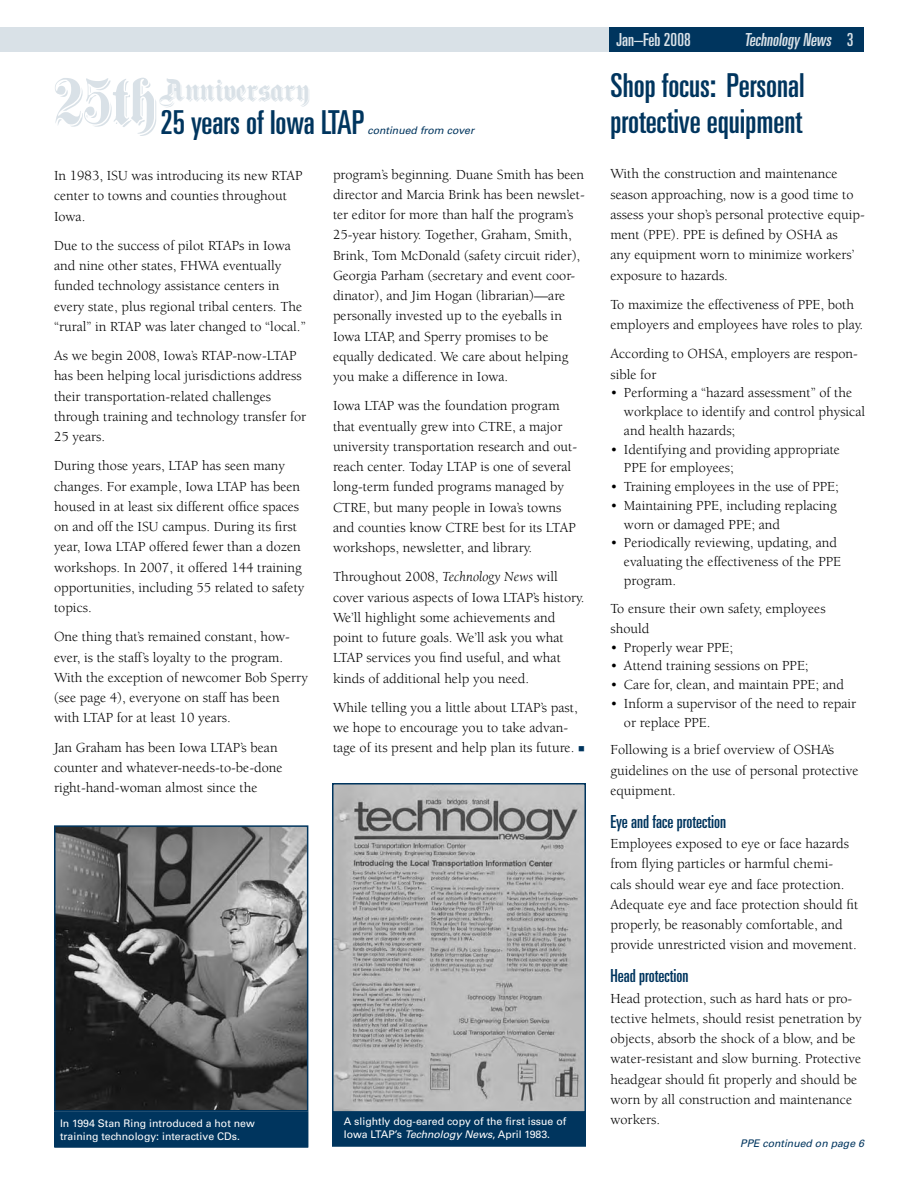
<style>
.page{position:relative;width:918px;height:1188px;background:#fff}
.page>*{position:absolute;margin:0;border:0;box-sizing:border-box;transform-origin:0 0}
.t1{font:ultra-condensed 33px/36px "Univers LT Std";color:#00355e}
.t2{font:27px "Shadowed Germanica";letter-spacing:-.01em;color:#d9e1e7}
.t3{font:ultra-condensed 18px "Univers LT Std";color:#00355e}
.t4{font:ultra-condensed 18px "Univers LT Std";color:#d9e1e7}
.t5{font:14.25px/20.2px "Berkeley";color:#000}
.t6{font:10.5px/12.8px "Univers";color:#fff}
.t7{font:italic 10.5px "Univers";color:#00355e}
.s1{font-size:57px}
.s2{font-style:italic}
.s3{color:#00355e}
</style>
<div class="page">
<div style="left:609px;top:27px;width:255px;height:24px;background:#00355e"></div>
<div style="left:0;top:27px;width:609px;height:24px;background:#d9e1e7"></div>
<img style="left:57px;top:828px;width:248px;height:281px">
<div style="left:54px;top:825px;width:254px;height:287px;border:2px solid #00355e"></div>
<div style="left:55px;top:1112px;width:253px;height:35px;background:#00355e"></div>
<div style="left:54px;top:1112px;width:254px;height:36px;border:2px solid #00355e"></div>
<div style="left:333px;top:1112px;width:252px;height:34px;background:#00355e"></div>
<div style="left:332px;top:1111px;width:254px;height:36px;border:2px solid #00355e"></div>
<img style="left:335px;top:786px;width:248px;height:324px">
<div style="left:332px;top:783px;width:254px;height:330px;border:2px solid #00355e"></div>
<h2 class="t2" style="left:54px;top:77px;width:257px"><span class="s1">25th</span>Anniversary</h2>
<h1 class="t1" style="left:160px;top:104px;width:206px">25 years of Iowa LTAP</h1>
<p class="t7" style="left:368px;top:124px;width:108px">continued from cover</p>
<p class="t5" style="left:54px;top:166px;width:250px">In 1983, ISU was introducing its new RTAP center to towns and counties throughout<br>Iowa.</p>
<p class="t5" style="left:54px;top:236px;width:253px">Due to the success of pilot RTAPs in Iowa and nine other states, FHWA eventually funded technology assistance centers in every state, plus regional tribal centers. The “rural” in RTAP was later changed to “local.”</p>
<p class="t5" style="left:54px;top:346px;width:254px">As we begin 2008, Iowa’s RTAP-now-LTAP has been helping local jurisdictions address their transportation-related challenges through training and technology transfer for 25 years.</p>
<p class="t5" style="left:54px;top:456px;width:252px">During those years, LTAP has seen many changes. For example, Iowa LTAP has been housed in at least six different office spaces on and off the ISU campus. During its first year, Iowa LTAP offered fewer than a dozen workshops. In 2007, it offered 144 training opportunities, including 55 related to safety topics.</p>
<p class="t5" style="left:54px;top:627px;width:255px">One thing that’s remained constant, how&shy;ever, is the staff’s loyalty to the program.<br>With the exception of newcomer Bob Sperry (see page 4), everyone on staff has been with LTAP for at least 10 years.</p>
<p class="t5" style="left:54px;top:737px;width:230px">Jan Graham has been Iowa LTAP’s bean counter and whatever-needs-to-be-done right-hand-woman almost since the</p>
<p class="t5" style="left:333px;top:164px;width:253px">program’s beginning. Duane Smith has been director and Marcia Brink has been newslet&shy;ter editor for more than half the program’s 25-year history. Together, Graham, Smith, Brink, Tom McDonald (safety circuit rider), Georgia Parham (secretary and event coor&shy;dinator), and Jim Hogan (librarian)—are personally invested up to the eyeballs in Iowa LTAP, and Sperry promises to be equally dedicated. We care about helping you make a difference in Iowa.</p>
<p class="t5" style="left:333px;top:396px;width:246px">Iowa LTAP was the foundation program that eventually grew into CTRE, a major university transportation research and out&shy;reach center. Today LTAP is one of several long-term funded programs managed by CTRE, but many people in Iowa’s towns and counties know CTRE best for its LTAP workshops, newsletter, and library.</p>
<p class="t5" style="left:333px;top:567px;width:253px">Throughout 2008, <span class="s2">Technology News</span> will cover various aspects of Iowa LTAP’s history.<br>We’ll highlight some achievements and point to future goals. We’ll ask you what LTAP services you find useful, and what kinds of additional help you need.</p>
<p class="t5" style="left:333px;top:698px;width:253px">While telling you a little about LTAP’s past, we hope to encourage you to take advan&shy;tage of its present and help plan its future. <span class="s3">■</span></p>
<p class="t6" style="left:60px;top:1117px;width:196px">In 1994 Stan Ring introduced a hot new training technology: interactive CDs.</p>
<p class="t6" style="left:344px;top:1115px;width:224px">A slightly dog-eared copy of the first issue of<br>Iowa LTAP’s <span class="s2">Technology News</span>, April 1983.</p>
<p class="t4" style="left:616px;top:29px;width:76px">Jan–Feb 2008</p>
<p class="t4" style="left:744px;top:29px;width:111px">Technology News 3</p>
<h1 class="t1" style="left:610px;top:68px;width:196px">Shop focus: Personal protective equipment</h1>
<p class="t5" style="left:610px;top:164px;width:256px">With the construction and maintenance season approaching, now is a good time to assess your shop’s personal protective equip&shy;ment (PPE). PPE is defined by OSHA as<br>any equipment worn to minimize workers’ exposure to hazards.</p>
<p class="t5" style="left:610px;top:295px;width:254px">To maximize the effectiveness of PPE, both employers and employees have roles to play.</p>
<p class="t5" style="left:610px;top:344px;width:249px">According to OHSA, employers are respon&shy;sible for</p>
<p class="t5" style="left:624px;top:384px;width:243px;line-height:18.8px;text-indent:-13px">• Performing a “hazard assessment” of the workplace to identify and control physical and health hazards;</p>
<p class="t5" style="left:624px;top:440px;width:218px;line-height:18.8px;text-indent:-13px">• Identifying and providing appropriate<br>PPE for employees;</p>
<p class="t5" style="left:610px;top:477px;width:230px">• Training employees in the use of PPE;</p>
<p class="t5" style="left:624px;top:496px;width:214px;line-height:18.8px;text-indent:-13px">• Maintaining PPE, including replacing worn or damaged PPE; and</p>
<p class="t5" style="left:624px;top:534px;width:219px;line-height:18.8px;text-indent:-13px">• Periodically reviewing, updating, and evaluating the effectiveness of the PPE program.</p>
<p class="t5" style="left:610px;top:598px;width:217px">To ensure their own safety, employees should</p>
<p class="t5" style="left:610px;top:637px;width:124px">• Properly wear PPE;</p>
<p class="t5" style="left:610px;top:656px;width:200px">• Attend training sessions on PPE;</p>
<p class="t5" style="left:610px;top:675px;width:235px">• Care for, clean, and maintain PPE; and</p>
<p class="t5" style="left:624px;top:694px;width:234px;line-height:18.8px;text-indent:-13px">• Inform a supervisor of the need to repair or replace PPE.</p>
<p class="t5" style="left:610px;top:740px;width:249px">Following is a brief overview of OSHA’s guidelines on the use of personal protective equipment.</p>
<p class="t3" style="left:610px;top:811px;width:117px">Eye and face protection</p>
<p class="t5" style="left:610px;top:834px;width:249px">Employees exposed to eye or face hazards from flying particles or harmful chemi-<br>cals should wear eye and face protection.<br>Adequate eye and face protection should fit properly, be reasonably comfortable, and provide unrestricted vision and movement.</p>
<p class="t3" style="left:610px;top:966px;width:79px">Head protection</p>
<p class="t5" style="left:610px;top:988px;width:253px">Head protection, such as hard hats or pro&shy;tective helmets, should resist penetration by objects, absorb the shock of a blow, and be water-resistant and slow burning. Protective headgear should fit properly and should be worn by all construction and maintenance workers.</p>
<p class="t7" style="left:740px;top:1137px;width:125px">PPE continued on page 6</p>
</div>
